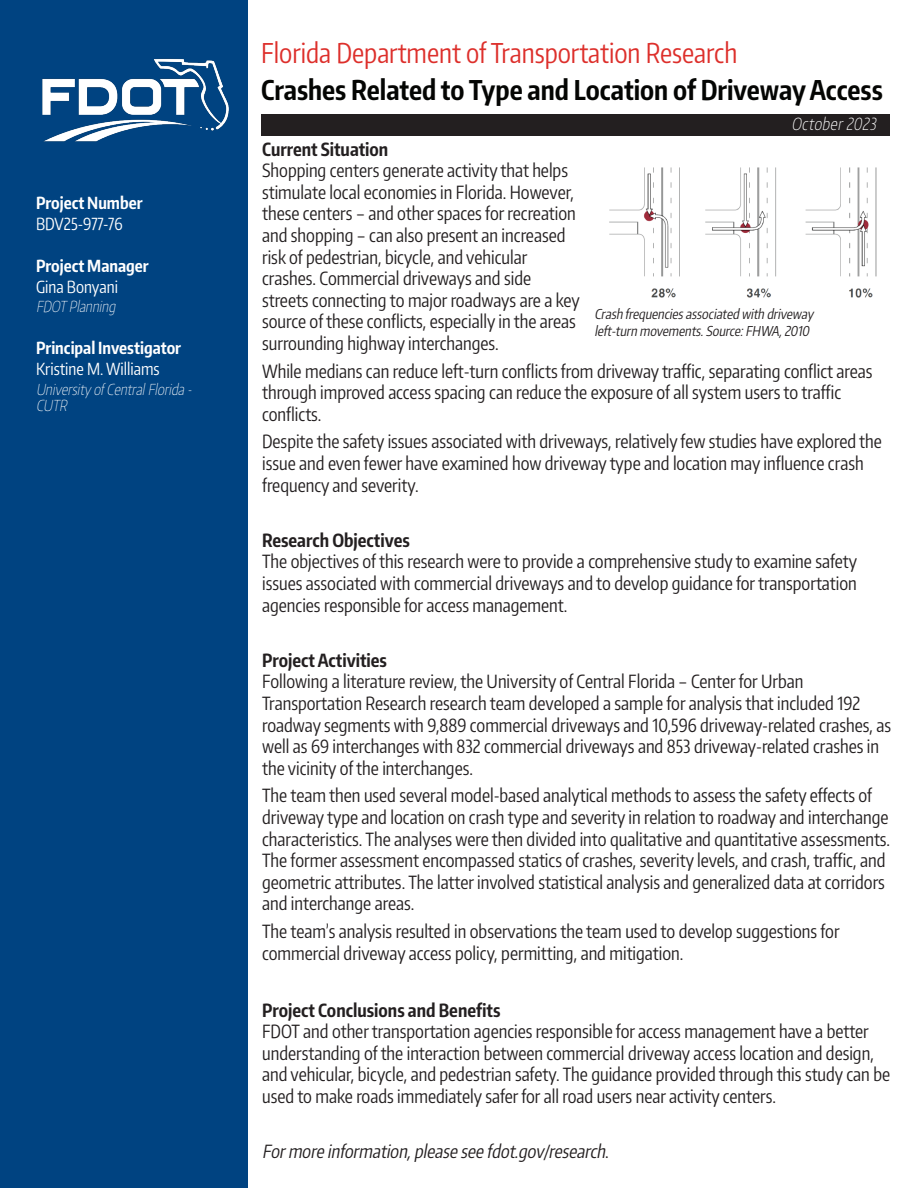
<style>
.page{position:relative;width:918px;height:1188px;background:#fff}
.page>*{position:absolute;margin:0;border:0;box-sizing:border-box;transform-origin:0 0}
.t1{font:700 27px "Encode Sans Compressed";color:#040503}
.t2{font:27px "Encode Sans Compressed";color:#dd2f2b}
.t3{font:18px/21.6px "Encode Sans Compressed";color:#231f20}
.t4{font:700 18px "Encode Sans Compressed";color:#231f20}
.t5{font:italic 18px "Encode Sans Compressed";color:#231f20}
.t6{font:700 16.5px "Encode Sans Compressed";color:#fff}
.t7{font:16.5px "Encode Sans Compressed";color:#fff}
.t8{font:italic 200 16.5px "Encode Sans Compressed";color:#fff}
.t9{font:italic 100 15px/16.5px "Encode Sans Compressed";color:#fff}
.t10{font:italic 13.5px/16.2px "Encode Sans Compressed";color:#231f20}
.s1{font-style:normal}
</style>
<div class="page">
<div style="left:0;top:0;width:248px;height:1188px;background:#004381"></div>
<img style="left:42px;top:58px;width:187px;height:84px">
<div style="left:261px;top:114px;width:629px;height:22px;background:#231f20"></div>
<img style="left:609px;top:167px;width:268px;height:131px">
<p class="t6" style="left:36px;top:192px;width:108px">Project Number</p>
<p class="t7" style="left:36px;top:213px;width:88px">BDV25-977-76</p>
<p class="t6" style="left:36px;top:255px;width:114px">Project Manager</p>
<p class="t7" style="left:36px;top:276px;width:83px">Gina Bonyani</p>
<p class="t9" style="left:36px;top:298px;width:84px">FDOTPlanning</p>
<p class="t6" style="left:36px;top:338px;width:147px">Principal Investigator</p>
<p class="t7" style="left:36px;top:359px;width:125px">Kristine M. Williams</p>
<p class="t9" style="left:36px;top:381px;width:161px">UniversityofCentralFlorida -<br>CUTR</p>
<p class="t2" style="left:261px;top:35px;width:478px">Florida Department of Transportation Research</p>
<p class="t1" style="left:261px;top:73px;width:623px">Crashes Related to Type and Location of Driveway Access</p>
<p class="t8" style="left:791px;top:113px;width:90px">October2023</p>
<h1 class="t4" style="left:262px;top:137px;width:128px">Current Situation</h1>
<p class="t3" style="left:262px;top:159px;width:319px">Shopping centers generate activity that helps stimulate local economies in Florida. However, these centers – and other spaces for recreation and shopping – can also present an increased risk of pedestrian, bicycle, and vehicular crashes. Commercial driveways and side streets connecting to major roadways are a key source of these conflicts, especially in the areas surrounding highway interchanges.</p>
<p class="t3" style="left:262px;top:359px;width:612px">While medians can reduce left-turn conflicts from driveway traffic, separating conflict areas through improved access spacing can reduce the exposure of all system users to traffic conflicts.</p>
<p class="t3" style="left:262px;top:430px;width:621px">Despite the safety issues associated with driveways, relatively few studies have explored the issue and even fewer have examined how driveway type and location may influence crash frequency and severity.</p>
<h1 class="t4" style="left:262px;top:528px;width:149px">Research Objectives</h1>
<p class="t3" style="left:262px;top:550px;width:597px;text-align:justify">The objectives of this research were to provide a comprehensive study to examine safety issues associated with commercial driveways and to develop guidance for transportation agencies responsible for access management.</p>
<h1 class="t4" style="left:262px;top:648px;width:126px">Project Activities</h1>
<p class="t3" style="left:262px;top:670px;width:631px">Following a literature review, the University of Central Florida – Center for Urban Transportation Research research team developed a sample for analysis that included 192 roadway segments with 9,889 commercial driveways and 10,596 driveway-related crashes, as well as 69 interchanges with 832 commercial driveways and 853 driveway-related crashes in the vicinity of the interchanges.</p>
<p class="t3" style="left:262px;top:784px;width:630px">The team then used several model-based analytical methods to assess the safety effects of driveway type and location on crash type and severity in relation to roadway and interchange characteristics. The analyses were then divided into qualitative and quantitative assessments.<br>The former assessment encompassed statics of crashes, severity levels, and crash, traffic, and geometric attributes. The latter involved statistical analysis and generalized data at corridors and interchange areas.</p>
<p class="t3" style="left:262px;top:920px;width:579px">The team’s analysis resulted in observations the team used to develop suggestions for commercial driveway access policy, permitting, and mitigation.</p>
<h1 class="t4" style="left:262px;top:998px;width:240px">Project Conclusions and Benefits</h1>
<p class="t3" style="left:262px;top:1020px;width:630px">FDOT and other transportation agencies responsible for access management have a better understanding of the interaction between commercial driveway access location and design, and vehicular, bicycle, and pedestrian safety. The guidance provided through this study can be used to make roads immediately safer for all road users near activity centers.</p>
<p class="t5" style="left:262px;top:1140px;width:349px">Formore information,please see fdot.gov/research<span class="s1">.</span></p>
<p class="t10" style="left:594px;top:306px;width:223px">Crash frequenciesassociated with driveway left-turn movements.Source:FHWA,2010</p>
</div>
